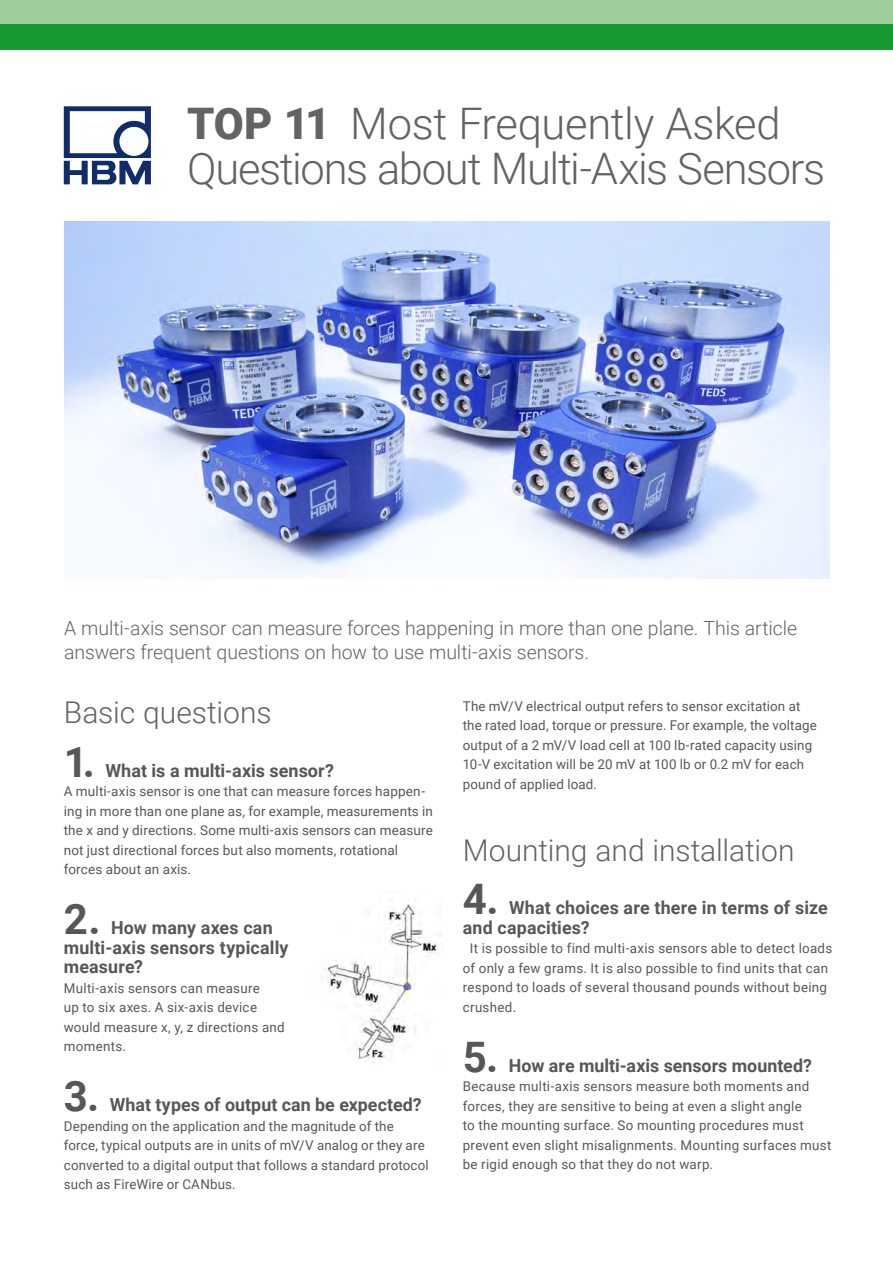
<style>
.page{position:relative;width:893px;height:1263px;background:#fff}
.page>*{position:absolute;margin:0;border:0;box-sizing:border-box;transform-origin:0 0}
.t1{font:300 43.5px/45px "Roboto";letter-spacing:-.025em;color:#646363}
.t2{font:300 30px "Roboto";letter-spacing:-.005em;color:#646363}
.t3{font:300 19.5px/24px "Roboto";letter-spacing:-.005em;color:#646363}
.t4{font:700 18px/19.5px "Roboto";letter-spacing:.005em;color:#575756}
.t5{font:13.5px/19.5px "Roboto";letter-spacing:.015em;color:#575756}
.s1{font-weight:900}
.s2{font-size:42px}
</style>
<div class="page">
<div style="left:0;top:0;width:893px;height:25px;background:#9ccd9a"></div>
<div style="left:0;top:25px;width:893px;height:25px;background:#159a34"></div>
<img style="left:323px;top:904px;width:114px;height:160px">
<img style="left:64px;top:222px;width:765px;height:356px">
<svg style="left:64px;top:106px;width:87px;height:78px"></svg>
<h1 class="t1" style="left:187px;top:100px;width:640px"><span class="s1">TOP 11</span> Most Frequently Asked<br>Questions about Multi-Axis Sensors</h1>
<h3 class="t3" style="left:64px;top:615px;width:734px">A multi-axis sensor can measure forces happening in more than one plane. This article answers frequent questions on how to use multi-axis sensors.</h3>
<h2 class="t2" style="left:64px;top:692px;width:209px">Basic questions</h2>
<h3 class="t4" style="left:64px;top:760px;width:272px"><span class="s2">1.</span> What is a multi-axis sensor?</h3>
<p class="t5" style="left:64px;top:781px;width:371px">A multi-axis sensor is one that can measure forces happen&shy;ing in more than one plane as, for example, measurements in the x and y directions. Some multi-axis sensors can measure not just directional forces but also moments, rotational forces about an axis.</p>
<h3 class="t4" style="left:64px;top:917px;width:226px"><span class="s2">2.</span> How many axes can multi-axis sensors typically measure?</h3>
<p class="t5" style="left:64px;top:978px;width:222px">Multi-axis sensors can measure<br>up to six axes. A six-axis device would measure x, y, z directions and moments.</p>
<h3 class="t4" style="left:64px;top:1094px;width:359px"><span class="s2">3.</span> What types of output can be expected?</h3>
<p class="t5" style="left:64px;top:1116px;width:367px">Depending on the application and the magnitude of the force, typical outputs are in units of mV/V analog or they are converted to a digital output that follows a standard protocol such as FireWire or CANbus.</p>
<p class="t5" style="left:463px;top:696px;width:356px">The mV/V electrical output refers to sensor excitation at the rated load, torque or pressure. For example, the voltage output of a 2 mV/V load cell at 100 lb-rated capacity using 10-V excitation will be 20 mV at 100 lb or 0.2 mV for each pound of applied load.</p>
<h2 class="t2" style="left:463px;top:829px;width:333px">Mounting and installation</h2>
<h3 class="t4" style="left:463px;top:897px;width:366px"><span class="s2">4.</span> What choices are there in terms of size and capacities?</h3>
<p class="t5" style="left:463px;top:938px;width:371px;text-indent:7px">It is possible to find multi-axis sensors able to detect loads of only a few grams. It is also possible to find units that can respond to loads of several thousand pounds without being crushed.</p>
<h3 class="t4" style="left:463px;top:1055px;width:351px"><span class="s2">5.</span> How are multi-axis sensors mounted?</h3>
<p class="t5" style="left:463px;top:1076px;width:370px">Because multi-axis sensors measure both moments and forces, they are sensitive to being at even a slight angle<br>to the mounting surface. So mounting procedures must prevent even slight misalignments. Mounting surfaces must be rigid enough so that they do not warp.</p>
</div>
